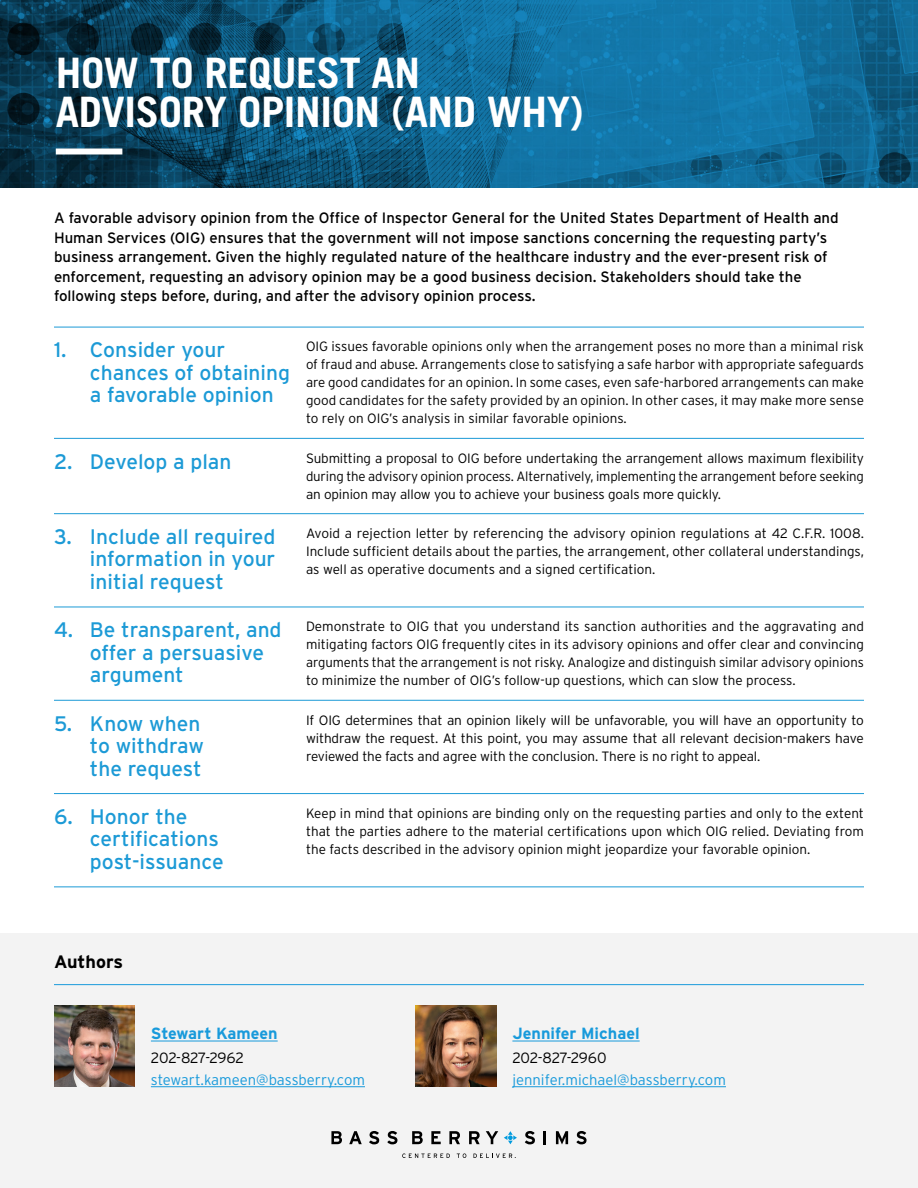
<style>
.page{position:relative;width:918px;height:1188px;background:#fff}
.page>*{position:absolute;margin:0;border:0;box-sizing:border-box;transform-origin:0 0}
.t1{font:700 42px/39px "Trade Gothic";letter-spacing:-.01em;color:#fff}
.t2{font:21px/22.5px "Interstate";color:#1c9ad6}
.t3{font:700 18px "Interstate";color:#000}
.t4{font:700 16.2px "Interstate";color:#189adb}
.t5{font:15px/19.5px "Interstate";color:#000}
.t6{font:300 14.85px "Interstate";color:#189adb}
.t7{font:300 14.85px "Interstate";letter-spacing:-.02em;color:#000}
.t8{font:300 13.5px/18px "Interstate";color:#000;text-align:justify}
</style>
<div class="page">
<div style="left:0;top:933px;width:918px;height:255px;background:#f3f3f3"></div>
<hr style="left:306px;top:513px;width:558px;height:1px;background:#1c9ad6">
<hr style="left:306px;top:886px;width:558px;height:1px;background:#1c9ad6">
<hr style="left:54px;top:327px;width:252px;height:1px;background:#1c9ad6">
<hr style="left:306px;top:327px;width:558px;height:1px;background:#1c9ad6">
<hr style="left:306px;top:438px;width:558px;height:1px;background:#1c9ad6">
<hr style="left:54px;top:886px;width:252px;height:1px;background:#1c9ad6">
<hr style="left:54px;top:438px;width:252px;height:1px;background:#1c9ad6">
<hr style="left:54px;top:513px;width:252px;height:1px;background:#1c9ad6">
<hr style="left:54px;top:607px;width:252px;height:1px;background:#1c9ad6">
<hr style="left:306px;top:607px;width:558px;height:1px;background:#1c9ad6">
<hr style="left:54px;top:700px;width:252px;height:1px;background:#1c9ad6">
<hr style="left:306px;top:700px;width:558px;height:1px;background:#1c9ad6">
<hr style="left:54px;top:793px;width:252px;height:1px;background:#1c9ad6">
<hr style="left:306px;top:793px;width:558px;height:1px;background:#1c9ad6">
<img style="left:0;top:0;width:918px;height:187px">
<div style="left:56px;top:148px;width:66px;height:6px;background:#fff"></div>
<hr style="left:54px;top:984px;width:810px;height:1px;background:#199adb">
<img style="left:54px;top:1005px;width:81px;height:81px">
<img style="left:416px;top:1005px;width:81px;height:81px">
<hr style="left:151px;top:1041px;width:127px;height:1px;background:#189adb">
<hr style="left:151px;top:1086px;width:214px;height:1px;background:#189adb">
<hr style="left:512px;top:1041px;width:128px;height:1px;background:#189adb">
<hr style="left:512px;top:1086px;width:214px;height:1px;background:#189adb">
<svg style="left:331px;top:1131px;width:11px;height:13px"></svg>
<svg style="left:349px;top:1131px;width:13px;height:13px"></svg>
<svg style="left:369px;top:1131px;width:10px;height:13px"></svg>
<svg style="left:387px;top:1131px;width:10px;height:13px"></svg>
<svg style="left:412px;top:1131px;width:11px;height:13px"></svg>
<svg style="left:431px;top:1131px;width:10px;height:13px"></svg>
<svg style="left:449px;top:1131px;width:11px;height:13px"></svg>
<svg style="left:469px;top:1131px;width:11px;height:13px"></svg>
<svg style="left:486px;top:1131px;width:12px;height:13px"></svg>
<svg style="left:525px;top:1131px;width:10px;height:13px"></svg>
<svg style="left:543px;top:1131px;width:3px;height:13px"></svg>
<svg style="left:556px;top:1131px;width:12px;height:14px"></svg>
<svg style="left:576px;top:1131px;width:11px;height:13px"></svg>
<svg style="left:504px;top:1131px;width:13px;height:13px"></svg>
<svg style="left:402px;top:1153px;width:48px;height:5px"></svg>
<svg style="left:457px;top:1153px;width:9px;height:5px"></svg>
<svg style="left:474px;top:1154px;width:42px;height:4px"></svg>
<h1 class="t1" style="left:56px;top:52px;width:529px">HOW TO REQUEST AN<br>ADVISORY OPINION (AND WHY)</h1>
<p class="t5" style="left:54px;top:208px;width:786px">A favorable advisory opinion from the Office of Inspector General for the United States Department of Health and Human Services (OIG) ensures that the government will not impose sanctions concerning the requesting party’s business arrangement. Given the highly regulated nature of the healthcare industry and the ever-present risk of enforcement, requesting an advisory opinion may be a good business decision. Stakeholders should take the following steps before, during, and after the advisory opinion process.</p>
<h2 class="t2" style="left:90px;top:339px;width:202px;text-indent:-36px">1. Consider your chances of obtaining a favorable opinion</h2>
<p class="t8" style="left:306px;top:338px;width:560px">OIG issues favorable opinions only when the arrangement poses no more than a minimal risk of fraud and abuse. Arrangements close to satisfying a safe harbor with appropriate safeguards are good candidates for an opinion. In some cases, even safe-harbored arrangements can make good candidates for the safety provided by an opinion. In other cases, it may make more sense to rely on OIG’s analysis in similar favorable opinions.</p>
<h2 class="t2" style="left:54px;top:450px;width:179px">2. Develop a plan</h2>
<p class="t8" style="left:306px;top:449px;width:560px">Submitting a proposal to OIG before undertaking the arrangement allows maximum flexibility during the advisory opinion process. Alternatively, implementing the arrangement before seeking an opinion may allow you to achieve your business goals more quickly.</p>
<h2 class="t2" style="left:90px;top:525px;width:187px;text-align:justify;text-indent:-36px">3. Include all required information in your initial request</h2>
<p class="t8" style="left:306px;top:524px;width:560px">Avoid a rejection letter by referencing the advisory opinion regulations at 42 C.F.R. 1008.<br>Include sufficient details about the parties, the arrangement, other collateral understandings, as well as operative documents and a signed certification.</p>
<h2 class="t2" style="left:90px;top:618px;width:193px;text-indent:-36px">4. Be transparent, and offer a persuasive argument</h2>
<p class="t8" style="left:306px;top:617px;width:560px">Demonstrate to OIG that you understand its sanction authorities and the aggravating and mitigating factors OIG frequently cites in its advisory opinions and offer clear and convincing arguments that the arrangement is not risky. Analogize and distinguish similar advisory opinions to minimize the number of OIG’s follow-up questions, which can slow the process.</p>
<h2 class="t2" style="left:90px;top:712px;width:116px;text-indent:-36px">5. Know when to withdraw the request</h2>
<p class="t8" style="left:306px;top:711px;width:560px">If OIG determines that an opinion likely will be unfavorable, you will have an opportunity to withdraw the request. At this point, you may assume that all relevant decision-makers have reviewed the facts and agree with the conclusion. There is no right to appeal.</p>
<h2 class="t2" style="left:90px;top:805px;width:135px;text-indent:-36px">6. Honor the certifications post-issuance</h2>
<p class="t8" style="left:306px;top:804px;width:560px">Keep in mind that opinions are binding only on the requesting parties and only to the extent that the parties adhere to the material certifications upon which OIG relied. Deviating from the facts described in the advisory opinion might jeopardize your favorable opinion.</p>
<h3 class="t3" style="left:54px;top:952px;width:71px">Authors</h3>
<p class="t4" style="left:151px;top:1024px;width:128px">Stewart Kameen</p>
<p class="t7" style="left:151px;top:1050px;width:94px">202-827-2962</p>
<p class="t6" style="left:151px;top:1071px;width:216px">stewart.kameen@bassberry.com</p>
<p class="t4" style="left:512px;top:1024px;width:129px">Jennifer Michael</p>
<p class="t7" style="left:512px;top:1050px;width:96px">202-827-2960</p>
<p class="t6" style="left:512px;top:1071px;width:215px">jennifer.michael@bassberry.com</p>
</div>
